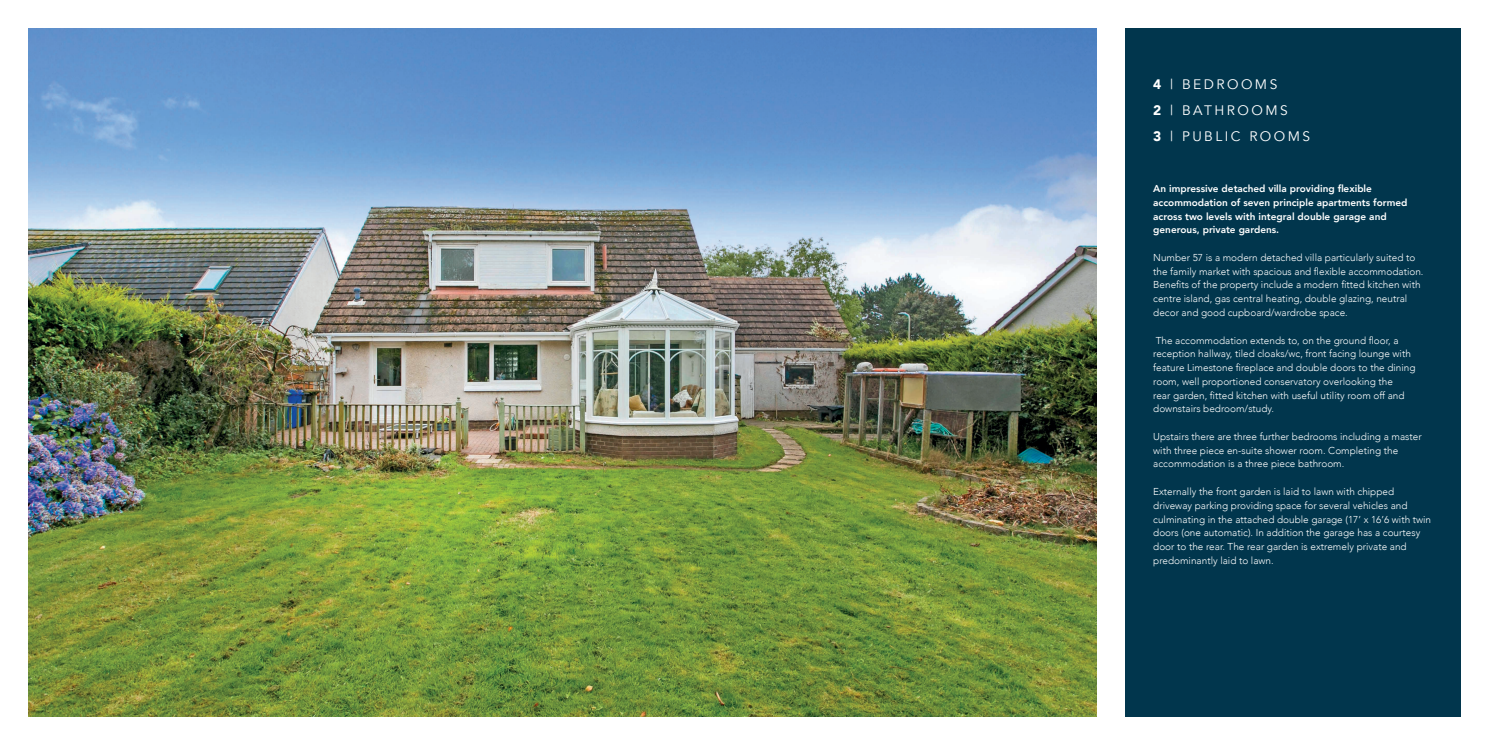
<style>
.page{position:relative;width:1489px;height:745px;background:#fff}
.page>*{position:absolute;margin:0;border:0;box-sizing:border-box;transform-origin:0 0}
.t1{font:13.75px "Avenir";letter-spacing:.18em;color:#fff}
.t2{font:300 10px/13.8px "Avenir";color:#fff}
.t3{font:800 10px/13.8px "Avenir";color:#fff}
.s1{font-weight:900}
</style>
<div class="page">
<div style="left:28px;top:28px;width:1432px;height:688px;background:#01364d"></div>
<div style="left:1096px;top:0;width:28px;height:744px;background:#fff"></div>
<img style="left:28px;top:28px;width:1068px;height:688px">
<p class="t1" style="left:1153px;top:75px;width:126px"><span class="s1">4</span> | BEDROOMS</p>
<p class="t1" style="left:1153px;top:102px;width:136px"><span class="s1">2</span> | BATHROOMS</p>
<p class="t1" style="left:1153px;top:128px;width:158px"><span class="s1">3</span> | PUBLIC ROOMS</p>
<p class="t3" style="left:1153px;top:182px;width:256px">An impressive detached villa providing flexible accommodation of seven principle apartments formed across two levels with integral double garage and generous, private gardens.</p>
<p class="t2" style="left:1153px;top:250px;width:272px">Number 57 is a modern detached villa particularly suited to the family market with spacious and flexible accommodation.<br>Benefits of the property include a modern fitted kitchen with centre island, gas central heating, double glazing, neutral decor and good cupboard/wardrobe space.</p>
<p class="t2" style="left:1153px;top:333px;width:264px">The accommodation extends to, on the ground floor, a reception hallway, tiled cloaks/wc, front facing lounge with feature Limestone fireplace and double doors to the dining room, well proportioned conservatory overlooking the<br>rear garden, fitted kitchen with useful utility room off and downstairs bedroom/study.</p>
<p class="t2" style="left:1153px;top:429px;width:270px">Upstairs there are three further bedrooms including a master with three piece en-suite shower room. Completing the accommodation is a three piece bathroom.</p>
<p class="t2" style="left:1153px;top:484px;width:279px">Externally the front garden is laid to lawn with chipped driveway parking providing space for several vehicles and culminating in the attached double garage (17’ x 16’6 with twin doors (one automatic). In addition the garage has a courtesy door to the rear. The rear garden is extremely private and predominantly laid to lawn.</p>
</div>
